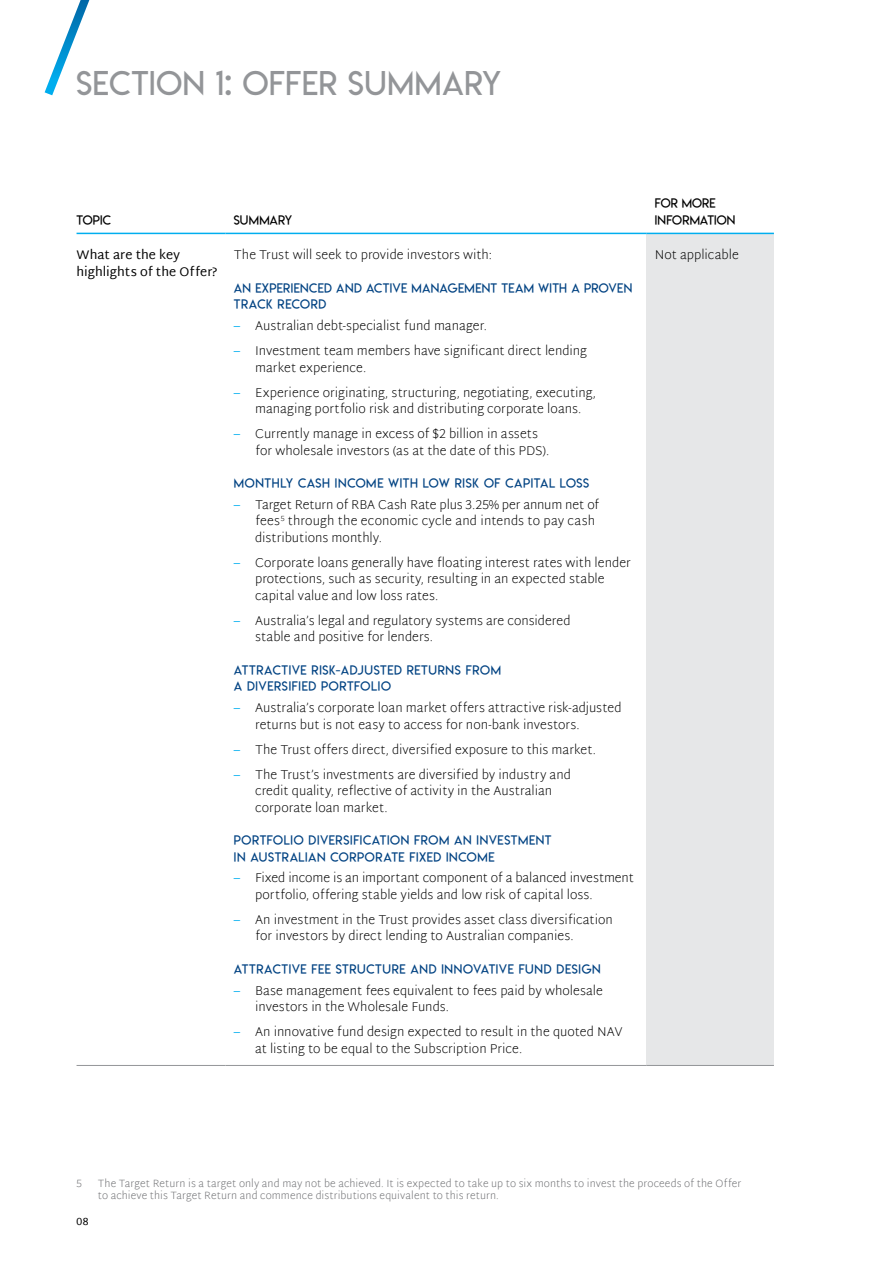
<style>
.page{position:relative;width:893px;height:1263px;background:#fff}
.page>*{position:absolute;margin:0;border:0;box-sizing:border-box;transform-origin:0 0}
.t1{font:33px "Lemon Milklight";letter-spacing:.02em;color:#939598}
.t2{font:200 12.75px/16.5px "Martel Sans";color:#000}
.t3{font:12.75px/16.5px "Lemon Milklight";letter-spacing:.04em;color:#004282}
.t4{font:12.75px/16.5px "Lemon Milklight";letter-spacing:.02em;color:#004282}
.t5{font:12.75px/16.5px "Martel Sans";color:#000}
.t6{font:12.75px/16.5px "Lemon Milklight";letter-spacing:.015em;color:#000}
.t7{font:200 10.5px/12px "Martel Sans";letter-spacing:.005em;color:#6d6e71}
.t8{font:10.5px "Martel Sans";color:#000}
.s1{font-weight:400;color:#00aeef}
</style>
<div class="page">
<svg style="left:45px;top:0;width:45px;height:95px"></svg>
<div style="left:646px;top:233px;width:128px;height:832px;background:#e6e7e8"></div>
<hr style="left:646px;top:233px;width:128px;height:1px;background:#00aeef">
<hr style="left:225px;top:233px;width:421px;height:1px;background:#00aeef">
<hr style="left:77px;top:233px;width:148px;height:1px;background:#00aeef">
<hr style="left:77px;top:1065px;width:148px;height:1px;background:#939598">
<hr style="left:225px;top:1065px;width:421px;height:1px;background:#939598">
<hr style="left:646px;top:1065px;width:128px;height:1px;background:#939598">
<h1 class="t1" style="left:77px;top:63px;width:426px">SECTION 1: OFFER SUMMARY</h1>
<p class="t6" style="left:77px;top:212px;width:36px">TOPIC</p>
<p class="t6" style="left:234px;top:212px;width:60px">SUMMARY</p>
<p class="t5" style="left:77px;top:247px;width:143px">What are the key highlights of the Offer?</p>
<p class="t2" style="left:234px;top:247px;width:260px">The Trust will seek to provide investors with:</p>
<p class="t4" style="left:234px;top:280px;width:400px">AN EXPERIENCED AND ACTIVE MANAGEMENT TEAM WITH A PROVEN<br>TRACK RECORD</p>
<p class="t2" style="left:234px;top:318px;width:254px"><span class="s1">–</span> Australian debt-specialist fund manager.</p>
<p class="t2" style="left:255px;top:343px;width:333px;text-indent:-21px"><span class="s1">–</span> Investment team members have significant direct lending market experience.</p>
<p class="t2" style="left:234px;top:385px;width:364px;text-align:center"><span class="s1">–</span> Experience originating, structuring, negotiating, executing, managing portfolio risk and distributing corporate loans.</p>
<p class="t2" style="left:255px;top:426px;width:296px;text-indent:-21px"><span class="s1">–</span> Currently manage in excess of $2 billion in assets for wholesale investors (as at the date of this PDS).</p>
<p class="t3" style="left:234px;top:475px;width:357px">MONTHLY CASH INCOME WITH LOW RISK OF CAPITAL LOSS</p>
<p class="t2" style="left:255px;top:497px;width:346px;text-indent:-21px"><span class="s1">–</span> Target Return of RBA Cash Rate plus 3.25% per annum net of fees<sup>5</sup> through the economic cycle and intends to pay cash distributions monthly.</p>
<p class="t2" style="left:255px;top:555px;width:377px;text-indent:-21px"><span class="s1">–</span> Corporate loans generally have floating interest rates with lender protections, such as security, resulting in an expected stable capital value and low loss rates.</p>
<p class="t2" style="left:255px;top:613px;width:317px;text-indent:-21px"><span class="s1">–</span> Australia’s legal and regulatory systems are considered stable and positive for lenders.</p>
<p class="t3" style="left:234px;top:662px;width:269px">ATTRACTIVE RISK-ADJUSTED RETURNS FROM<br>A DIVERSIFIED PORTFOLIO</p>
<p class="t2" style="left:255px;top:700px;width:368px;text-indent:-21px"><span class="s1">–</span> Australia’s corporate loan market offers attractive risk-adjusted returns but is not easy to access for non-bank investors.</p>
<p class="t2" style="left:234px;top:742px;width:364px"><span class="s1">–</span> The Trust offers direct, diversified exposure to this market.</p>
<p class="t2" style="left:255px;top:767px;width:317px;text-indent:-21px"><span class="s1">–</span> The Trust’s investments are diversified by industry and credit quality, reflective of activity in the Australian corporate loan market.</p>
<p class="t3" style="left:234px;top:832px;width:319px">PORTFOLIO DIVERSIFICATION FROM AN INVESTMENT<br>IN AUSTRALIAN CORPORATE FIXED INCOME</p>
<p class="t2" style="left:255px;top:870px;width:380px;text-indent:-21px"><span class="s1">–</span> Fixed income is an important component of a balanced investment portfolio, offering stable yields and low risk of capital loss.</p>
<p class="t2" style="left:255px;top:912px;width:359px;text-indent:-21px"><span class="s1">–</span> An investment in the Trust provides asset class diversification for investors by direct lending to Australian companies.</p>
<p class="t3" style="left:234px;top:961px;width:368px">ATTRACTIVE FEE STRUCTURE AND INNOVATIVE FUND DESIGN</p>
<p class="t2" style="left:255px;top:983px;width:349px;text-indent:-21px"><span class="s1">–</span> Base management fees equivalent to fees paid by wholesale investors in the Wholesale Funds.</p>
<p class="t2" style="left:255px;top:1024px;width:369px;text-indent:-21px"><span class="s1">–</span> An innovative fund design expected to result in the quoted NAV at listing to be equal to the Subscription Price.</p>
<p class="t6" style="left:655px;top:195px;width:82px">FOR MORE<br>INFORMATION</p>
<p class="t2" style="left:655px;top:247px;width:86px">Not applicable</p>
<p class="t7" style="left:77px;top:1178px;width:7px">5</p>
<p class="t7" style="left:98px;top:1178px;width:645px">The Target Return is a target only and may not be achieved. It is expected to take up to six months to invest the proceeds of the Offer to achieve this Target Return and commence distributions equivalent to this return.</p>
<p class="t8" style="left:77px;top:1215px;width:13px">08</p>
</div>
